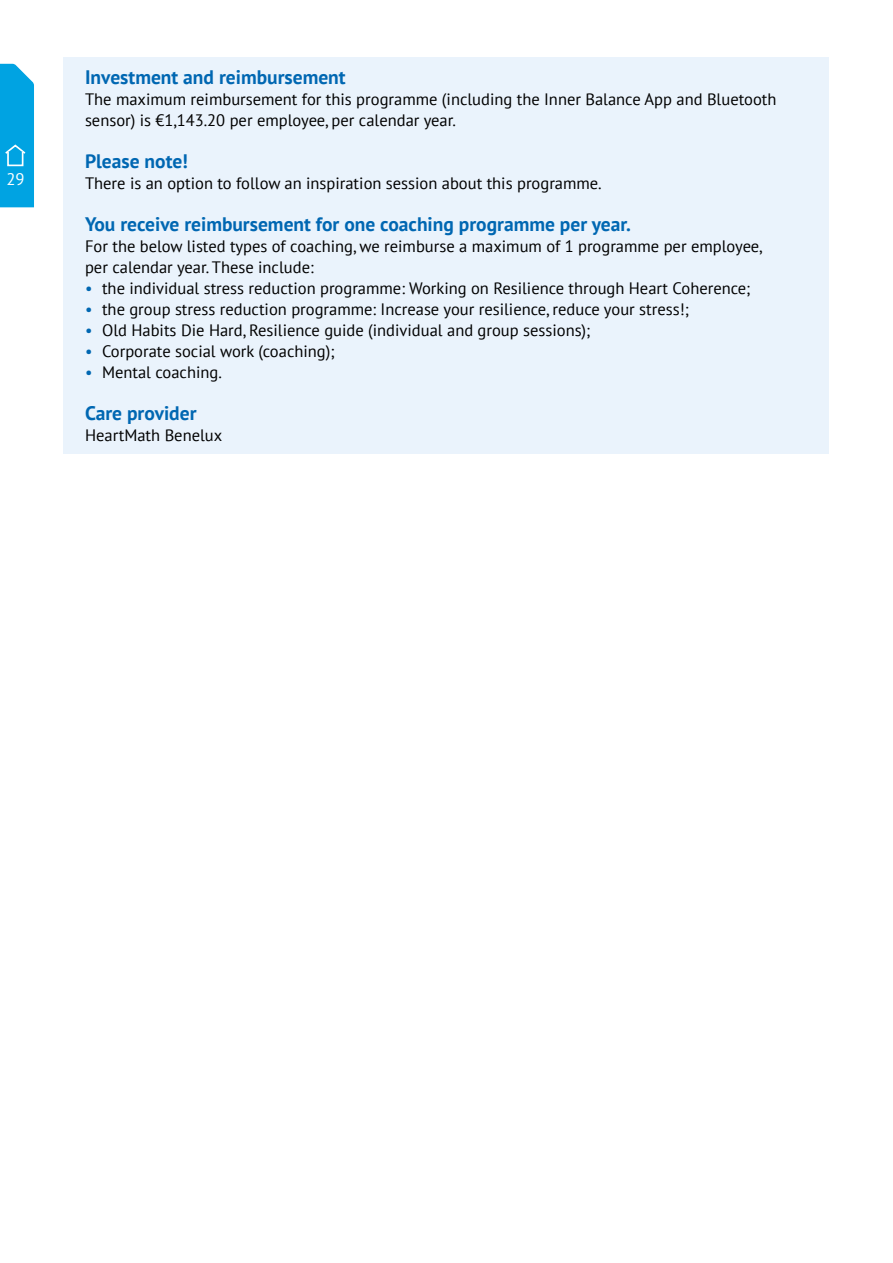
<style>
.page{position:relative;width:893px;height:1263px;background:#fff}
.page>*{position:absolute;margin:0;border:0;box-sizing:border-box;transform-origin:0 0}
.t1{font:700 19.5px "PT Sans";color:#0067b2}
.t2{font:16.65px "PT Sans";color:#fff}
.t3{font:16.5px/21px "PT Sans";color:#000}
.s1{color:#0067b2}
</style>
<div class="page">
<div style="left:64px;top:57px;width:765px;height:40px;background:#eaf3fc"></div>
<div style="left:64px;top:93px;width:765px;height:46px;background:#eaf3fc"></div>
<div style="left:64px;top:135px;width:765px;height:25px;background:#eaf3fc"></div>
<div style="left:64px;top:141px;width:765px;height:40px;background:#eaf3fc"></div>
<div style="left:64px;top:177px;width:765px;height:25px;background:#eaf3fc"></div>
<div style="left:64px;top:198px;width:765px;height:25px;background:#eaf3fc"></div>
<div style="left:64px;top:204px;width:765px;height:40px;background:#eaf3fc"></div>
<div style="left:64px;top:240px;width:765px;height:46px;background:#eaf3fc"></div>
<div style="left:64px;top:282px;width:765px;height:25px;background:#eaf3fc"></div>
<div style="left:64px;top:303px;width:765px;height:25px;background:#eaf3fc"></div>
<div style="left:64px;top:324px;width:765px;height:25px;background:#eaf3fc"></div>
<div style="left:64px;top:345px;width:765px;height:25px;background:#eaf3fc"></div>
<div style="left:64px;top:366px;width:765px;height:25px;background:#eaf3fc"></div>
<div style="left:64px;top:387px;width:765px;height:25px;background:#eaf3fc"></div>
<div style="left:64px;top:393px;width:765px;height:40px;background:#eaf3fc"></div>
<div style="left:64px;top:429px;width:765px;height:25px;background:#eaf3fc"></div>
<svg style="left:0;top:63px;width:34px;height:144px;background:#0ea8e3"></svg>
<div style="left:7px;top:151px;width:16px;height:15px;background:#00a3e2;border:2px solid #fff"></div>
<p class="t2" style="left:6px;top:168px;width:20px">29</p>
<p class="t1" style="left:85px;top:64px;width:262px">Investment and reimbursement</p>
<p class="t3" style="left:85px;top:88px;width:693px">The maximum reimbursement for this programme (including the Inner Balance App and Bluetooth sensor) is €1,143.20 per employee, per calendar year.</p>
<p class="t1" style="left:85px;top:148px;width:104px">Please note!</p>
<p class="t3" style="left:85px;top:172px;width:518px">There is an option to follow an inspiration session about this programme.</p>
<p class="t1" style="left:85px;top:211px;width:547px">You receive reimbursement for one coaching programme per year.</p>
<p class="t3" style="left:85px;top:235px;width:679px">For the below listed types of coaching, we reimburse a maximum of 1 programme per employee, per calendar year. These include:</p>
<p class="t3" style="left:85px;top:277px;width:667px"><span class="s1">•</span> the individual stress reduction programme: Working on Resilience through Heart Coherence;</p>
<p class="t3" style="left:85px;top:298px;width:605px"><span class="s1">•</span> the group stress reduction programme: Increase your resilience, reduce your stress!;</p>
<p class="t3" style="left:85px;top:319px;width:507px"><span class="s1">•</span> Old Habits Die Hard, Resilience guide (individual and group sessions);</p>
<p class="t3" style="left:85px;top:340px;width:251px"><span class="s1">•</span> Corporate social work (coaching);</p>
<p class="t3" style="left:85px;top:361px;width:138px"><span class="s1">•</span> Mental coaching.</p>
<p class="t1" style="left:85px;top:400px;width:113px">Care provider</p>
<p class="t3" style="left:85px;top:424px;width:139px">HeartMath Benelux</p>
</div>
